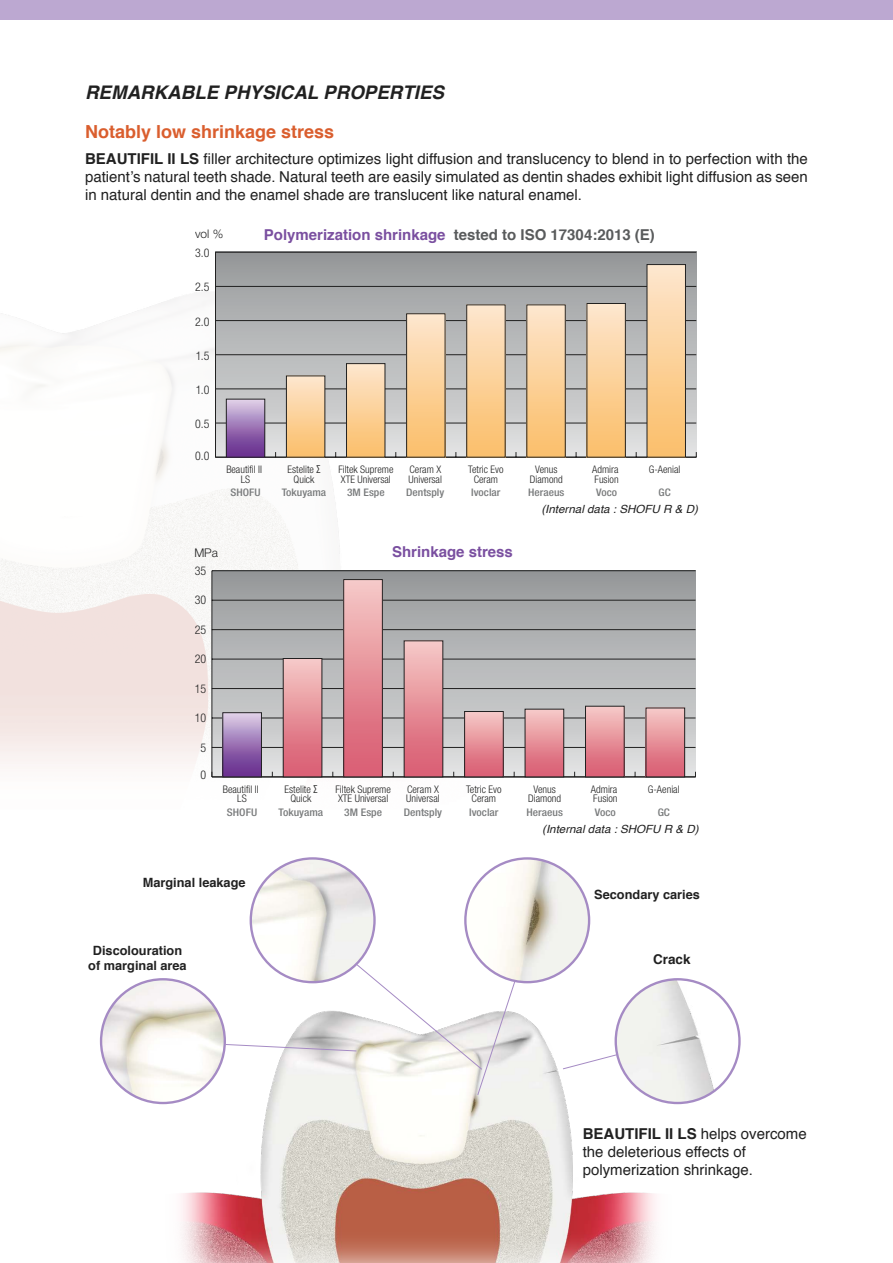
<style>
.page{position:relative;width:893px;height:1263px;background:#fff}
.page>*{position:absolute;margin:0;border:0;box-sizing:border-box;transform-origin:0 0}
.t1{font:italic 700 18.75px "Helvetica";color:#212121}
.t2{font:700 18px "Helvetica";color:#da5e2e}
.t3{font:15px/18px "Helvetica";color:#212121;text-align:justify}
.t4{font:700 15px "Helvetica";color:#595b5c}
.t5{font:700 15px "Helvetica";color:#7a4fa0}
.t6{font:700 13.5px "Helvetica";color:#212121}
.t7{font:700 12.75px/15.3px "Helvetica";color:#212121;text-align:center}
.t8{font:300 condensed 12px "Helvetica Neue";color:#212121}
.t9{font:300 12px "Helvetica Neue";color:#212121}
.t10{font:300 condensed 11.85px "Helvetica Neue";color:#212121}
.t11{font:300 11.85px "Helvetica Neue";color:#212121}
.t12{font:italic 11.25px "Helvetica";color:#212121}
.t13{font:300 condensed 10.5px/9.8px "Helvetica Neue";color:#212121;text-align:center}
.t14{font:500 condensed 10.5px "Helvetica Neue";color:#797b7c;scale:1.1 1}
.t15{font:300 condensed 10.35px/9.8px "Helvetica Neue";color:#212121;text-align:center}
.t16{font:500 condensed 10.35px "Helvetica Neue";color:#797b7c;scale:1.1 1}
.s1{font-weight:700}
.s2{color:#7a4fa0}
.s3{font-family:"Myriad Pro";font-weight:400}
</style>
<div class="page">
<img style="left:0;top:291px;width:499px;height:595px">
<div style="left:0;top:0;width:893px;height:20px;background:#bca8d1"></div>
<div style="left:216px;top:252px;width:480px;height:205px;background:linear-gradient(to bottom,#979a9b,#dadbdc)"></div>
<hr style="left:215px;top:252px;width:1px;height:205px;background:#212121">
<hr style="left:215px;top:457px;width:481px;height:1px;background:#212121">
<hr style="left:215px;top:423px;width:481px;height:1px;background:#212121">
<hr style="left:215px;top:388px;width:481px;height:1px;background:#212121">
<hr style="left:215px;top:354px;width:481px;height:1px;background:#212121">
<hr style="left:215px;top:320px;width:481px;height:1px;background:#212121">
<hr style="left:215px;top:286px;width:481px;height:1px;background:#212121">
<hr style="left:215px;top:252px;width:481px;height:1px;background:#212121">
<div style="left:647px;top:265px;width:38px;height:192px;background:linear-gradient(to bottom,#fde6cd,#fbbe69)"></div>
<div style="left:647px;top:264px;width:39px;height:194px;border:1px solid #212121"></div>
<div style="left:587px;top:303px;width:38px;height:154px;background:linear-gradient(to bottom,#fde6ce,#fbbe69)"></div>
<div style="left:586px;top:303px;width:40px;height:155px;border:1px solid #212121"></div>
<div style="left:527px;top:305px;width:38px;height:152px;background:linear-gradient(to bottom,#fde6cd,#fbbe69)"></div>
<div style="left:526px;top:304px;width:40px;height:154px;border:1px solid #212121"></div>
<div style="left:467px;top:305px;width:38px;height:152px;background:linear-gradient(to bottom,#fde6cd,#fbbe69)"></div>
<div style="left:466px;top:304px;width:40px;height:154px;border:1px solid #212121"></div>
<div style="left:407px;top:314px;width:38px;height:143px;background:linear-gradient(to bottom,#fde6cd,#fbbe68)"></div>
<div style="left:406px;top:313px;width:39px;height:145px;border:1px solid #212121"></div>
<div style="left:346px;top:364px;width:39px;height:93px;background:linear-gradient(to bottom,#fde6cd,#fbbe68)"></div>
<div style="left:346px;top:363px;width:39px;height:95px;border:1px solid #212121"></div>
<div style="left:286px;top:376px;width:39px;height:81px;background:linear-gradient(to bottom,#fde6cd,#fbbe68)"></div>
<div style="left:286px;top:375px;width:39px;height:83px;border:1px solid #212121"></div>
<div style="left:226px;top:399px;width:39px;height:58px;background:linear-gradient(to bottom,#dbcbe5,#612589)"></div>
<div style="left:226px;top:399px;width:39px;height:59px;border:1px solid #212121"></div>
<svg style="left:212px;top:571px;width:483px;height:205px;background:#b1b3b4"></svg>
<hr style="left:211px;top:571px;width:1px;height:206px;background:#212121">
<hr style="left:212px;top:776px;width:483px;height:1px;background:#212121">
<hr style="left:212px;top:747px;width:483px;height:1px;background:#212121">
<hr style="left:212px;top:718px;width:483px;height:1px;background:#212121">
<hr style="left:212px;top:688px;width:483px;height:1px;background:#212121">
<hr style="left:212px;top:659px;width:483px;height:1px;background:#212121">
<hr style="left:212px;top:629px;width:483px;height:1px;background:#212121">
<hr style="left:212px;top:600px;width:483px;height:1px;background:#212121">
<hr style="left:212px;top:570px;width:483px;height:1px;background:#212121">
<div style="left:646px;top:708px;width:39px;height:69px;background:linear-gradient(to bottom,#f5c9c6,#d8576d)"></div>
<div style="left:646px;top:708px;width:39px;height:69px;border:1px solid #212121"></div>
<div style="left:585px;top:706px;width:39px;height:71px;background:linear-gradient(to bottom,#f5c9c6,#d8576d)"></div>
<div style="left:585px;top:706px;width:40px;height:71px;border:1px solid #212121"></div>
<div style="left:525px;top:709px;width:39px;height:68px;background:linear-gradient(to bottom,#f5c9c6,#d8596e)"></div>
<div style="left:525px;top:709px;width:39px;height:68px;border:1px solid #212121"></div>
<div style="left:465px;top:711px;width:38px;height:66px;background:linear-gradient(to bottom,#f6cac7,#d8596e)"></div>
<div style="left:464px;top:711px;width:40px;height:66px;border:1px solid #212121"></div>
<div style="left:404px;top:641px;width:39px;height:136px;background:linear-gradient(to bottom,#f5c8c5,#d8586e)"></div>
<div style="left:344px;top:580px;width:38px;height:197px;background:linear-gradient(to bottom,#f5c8c6,#d8576d)"></div>
<div style="left:343px;top:579px;width:40px;height:198px;border:1px solid #212121"></div>
<div style="left:283px;top:658px;width:39px;height:119px;background:linear-gradient(to bottom,#f5c9c6,#d8576d)"></div>
<div style="left:283px;top:658px;width:39px;height:119px;border:1px solid #212121"></div>
<div style="left:223px;top:713px;width:38px;height:64px;background:linear-gradient(to bottom,#dbcbe5,#5f2187)"></div>
<div style="left:222px;top:712px;width:40px;height:65px;border:1px solid #212121"></div>
<img style="left:121px;top:930px;width:602px;height:333px">
<img style="left:101px;top:979px;width:124px;height:124px;border-radius:62px">
<img style="left:251px;top:858px;width:123px;height:124px;border-radius:62px">
<img style="left:465px;top:858px;width:124px;height:124px;border-radius:62px">
<img style="left:616px;top:979px;width:123px;height:124px;border-radius:62px">
<svg style="left:562px;top:1054px;width:56px;height:16px"></svg>
<svg style="left:225px;top:963px;width:291px;height:133px"></svg>
<p class="t1" style="left:85px;top:77px;width:361px">REMARKABLE PHYSICAL PROPERTIES</p>
<p class="t2" style="left:85px;top:117px;width:251px">Notably low shrinkage stress</p>
<p class="t3" style="left:85px;top:151px;width:724px"><span class="s1">BEAUTIFIL II LS</span> filler architecture optimizes light diffusion and translucency to blend in to perfection with the patient’s natural teeth shade. Natural teeth are easily simulated as dentin shades exhibit light diffusion as seen in natural dentin and the enamel shade are translucent like natural enamel.</p>
<p class="t11" style="left:195px;top:227px;width:30px">vol %</p>
<p class="t10" style="left:195px;top:246px;width:16px">3.0</p>
<p class="t10" style="left:195px;top:280px;width:16px">2.5</p>
<p class="t10" style="left:195px;top:315px;width:16px">2.0</p>
<p class="t10" style="left:196px;top:349px;width:15px">1.5</p>
<p class="t10" style="left:196px;top:383px;width:15px">1.0</p>
<p class="t10" style="left:195px;top:417px;width:16px">0.5</p>
<p class="t10" style="left:195px;top:449px;width:16px">0.0</p>
<p class="t4" style="left:264px;top:222px;width:392px"><span class="s2">Polymerization shrinkage</span> tested to ISO 17304:2013 (E)</p>
<p class="t15" style="left:226px;top:464px;width:37px">Beautifil II<br>LS</p>
<p class="t16" style="left:230px;top:486px;width:29px">SHOFU</p>
<p class="t9" style="left:194px;top:545px;width:25px">MPa</p>
<p class="t8" style="left:195px;top:564px;width:13px">35</p>
<p class="t8" style="left:195px;top:593px;width:13px">30</p>
<p class="t8" style="left:195px;top:623px;width:13px">25</p>
<p class="t8" style="left:195px;top:652px;width:13px">20</p>
<p class="t8" style="left:195px;top:682px;width:13px">15</p>
<p class="t8" style="left:195px;top:711px;width:13px">10</p>
<p class="t8" style="left:201px;top:740px;width:7px">5</p>
<p class="t8" style="left:201px;top:768px;width:7px">0</p>
<p class="t13" style="left:223px;top:784px;width:38px">Beautifil II<br>LS</p>
<p class="t14" style="left:227px;top:806px;width:29px">SHOFU</p>
<p class="t15" style="left:288px;top:464px;width:34px">Estelite <span class="s3">∑<br></span>Quick</p>
<p class="t16" style="left:282px;top:486px;width:42px">Tokuyama</p>
<p class="t15" style="left:338px;top:464px;width:57px;text-align:left">Filtek Supreme<br>XTE Universal</p>
<p class="t16" style="left:347px;top:486px;width:36px">3M Espe</p>
<p class="t15" style="left:409px;top:464px;width:35px;text-align:left">Ceram X<br>Universal</p>
<p class="t16" style="left:406px;top:486px;width:36px">Dentsply</p>
<p class="t15" style="left:468px;top:464px;width:37px">Tetric Evo<br>Ceram</p>
<p class="t16" style="left:471px;top:486px;width:28px">Ivoclar</p>
<p class="t5" style="left:392px;top:539px;width:122px">Shrinkage stress</p>
<p class="t15" style="left:530px;top:464px;width:34px">Venus<br>Diamond</p>
<p class="t16" style="left:528px;top:486px;width:34px">Heraeus</p>
<p class="t15" style="left:592px;top:464px;width:28px;text-align:left">Admira<br>Fusion</p>
<p class="t16" style="left:596px;top:486px;width:21px">Voco</p>
<p class="t15" style="left:649px;top:464px;width:33px">G-Aenial</p>
<p class="t16" style="left:659px;top:486px;width:12px">GC</p>
<p class="t12" style="left:541px;top:501px;width:158px">(Internal data : SHOFU R &amp; D)</p>
<p class="t13" style="left:284px;top:784px;width:35px">Estelite <span class="s3">∑<br></span>Quick</p>
<p class="t14" style="left:279px;top:806px;width:42px">Tokuyama</p>
<p class="t13" style="left:335px;top:784px;width:57px;text-align:left">Filtek Supreme<br>XTE Universal</p>
<p class="t14" style="left:344px;top:806px;width:36px">3M Espe</p>
<p class="t13" style="left:406px;top:784px;width:35px;text-align:left">Ceram X<br>Universal</p>
<p class="t14" style="left:404px;top:806px;width:36px">Dentsply</p>
<p class="t13" style="left:466px;top:784px;width:37px">Tetric Evo<br>Ceram</p>
<p class="t14" style="left:469px;top:806px;width:28px">Ivoclar</p>
<p class="t13" style="left:528px;top:784px;width:34px">Venus<br>Diamond</p>
<p class="t14" style="left:527px;top:806px;width:35px">Heraeus</p>
<p class="t13" style="left:591px;top:784px;width:28px;text-align:left">Admira<br>Fusion</p>
<p class="t14" style="left:595px;top:806px;width:21px">Voco</p>
<p class="t13" style="left:648px;top:784px;width:33px">G-Aenial</p>
<p class="t14" style="left:658px;top:806px;width:13px">GC</p>
<p class="t12" style="left:542px;top:820px;width:158px">(Internal data : SHOFU R &amp; D)</p>
<p class="t7" style="left:143px;top:875px;width:104px">Marginal leakage</p>
<p class="t7" style="left:594px;top:887px;width:107px">Secondary caries</p>
<p class="t7" style="left:88px;top:943px;width:100px">Discolouration of marginal area</p>
<p class="t6" style="left:653px;top:949px;width:39px">Crack</p>
<p class="t3" style="left:583px;top:1125px;width:225px;text-align:left"><span class="s1">BEAUTIFIL II LS</span> helps overcome the deleterious effects of polymerization shrinkage.</p>
</div>
